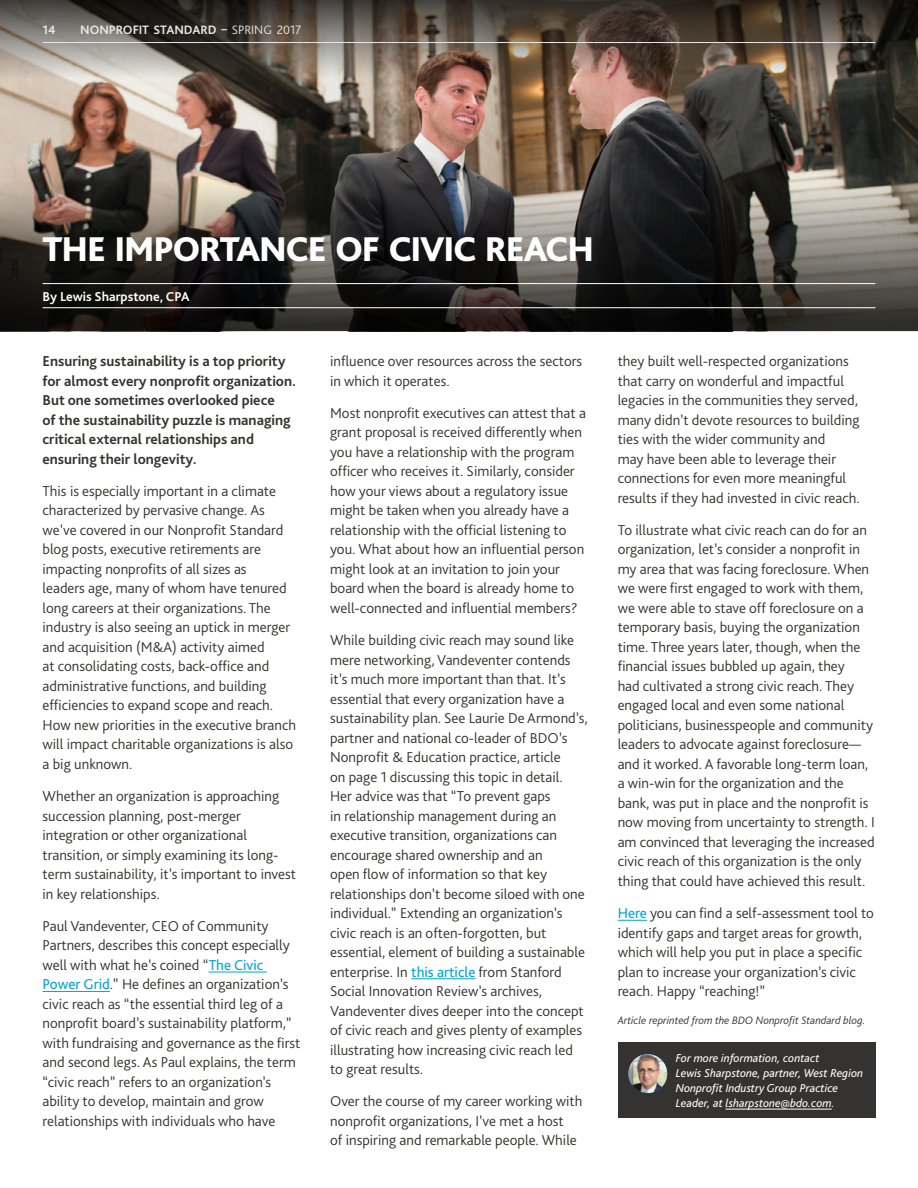
<style>
.page{position:relative;width:918px;height:1188px;background:#fff}
.page>*{position:absolute;margin:0;border:0;box-sizing:border-box;transform-origin:0 0}
.t1{font:800 36px "Bliss Pro";letter-spacing:-.035em;color:#fff}
.t2{font:300 15px/19.5px "Bliss Pro";color:#343331}
.t3{font:700 15px/19.5px "Bliss Pro";color:#343331}
.t4{font:700 13.5px "Bliss Pro";color:#fff}
.t5{font:700 12.75px "Bliss Pro";letter-spacing:-.005em;color:#e7e7e7}
.t6{font:italic 12px/15px "Bliss Pro";color:#fff}
.t7{font:italic 300 11.25px "Bliss Pro";color:#343331}
.s1{font-weight:300}
.s2{font-weight:400;color:#00a4df}
</style>
<div class="page">
<img style="left:0;top:85px;width:918px;height:247px">
<img style="left:0;top:0;width:918px;height:85px">
<svg style="left:0;top:169px;width:918px;height:162px;background:#3b3734"></svg>
<hr style="left:209px;top:972px;width:58px;height:1px;background:#00a4df">
<hr style="left:43px;top:991px;width:67px;height:1px;background:#00a4df">
<hr style="left:411px;top:978px;width:64px;height:1px;background:#00a4df">
<svg style="left:618px;top:920px;width:29px;height:1px"></svg>
<div style="left:618px;top:1043px;width:257px;height:75px;background:#343331"></div>
<hr style="left:726px;top:1109px;width:106px;height:1px;background:#fff">
<img style="left:628px;top:1054px;width:39px;height:39px;border-radius:19px">
<hr style="left:43px;top:283px;width:832px;height:1px;background:#fff">
<hr style="left:43px;top:307px;width:832px;height:1px;background:#fff">
<hr style="left:43px;top:42px;width:832px;height:1px;background:#e7e7e7">
<p class="t5" style="left:43px;top:22px;width:15px">14</p>
<p class="t5" style="left:80px;top:22px;width:223px">NONPROFIT STANDARD – <span class="s1">SPRING 2017</span></p>
<h1 class="t1" style="left:43px;top:227px;width:553px">THE IMPORTANCE OF CIVIC REACH</h1>
<p class="t4" style="left:43px;top:288px;width:149px">By Lewis Sharpstone, CPA</p>
<p class="t3" style="left:43px;top:351px;width:255px">Ensuring sustainability is a top priority for almost every nonprofit organization.<br>But one sometimes overlooked piece<br>of the sustainability puzzle is managing critical external relationships and ensuring their longevity.</p>
<p class="t2" style="left:43px;top:481px;width:255px">This is especially important in a climate characterized by pervasive change. As we’ve covered in our Nonprofit Standard blog posts, executive retirements are impacting nonprofits of all sizes as<br>leaders age, many of whom have tenured long careers at their organizations. The industry is also seeing an uptick in merger and acquisition (M&amp;A) activity aimed<br>at consolidating costs, back-office and administrative functions, and building efficiencies to expand scope and reach.<br>How new priorities in the executive branch will impact charitable organizations is also a big unknown.</p>
<p class="t2" style="left:43px;top:786px;width:255px">Whether an organization is approaching succession planning, post-merger integration or other organizational transition, or simply examining its long&shy;term sustainability, it’s important to invest in key relationships.</p>
<p class="t2" style="left:43px;top:916px;width:259px">Paul Vandeventer, CEO of Community Partners, describes this concept especially well with what he’s coined “<span class="s2">The Civic Power Grid</span>.” He defines an organization’s civic reach as “the essential third leg of a nonprofit board’s sustainability platform,” with fundraising and governance as the first and second legs. As Paul explains, the term “civic reach” refers to an organization’s ability to develop, maintain and grow relationships with individuals who have</p>
<p class="t2" style="left:330px;top:351px;width:254px">influence over resources across the sectors in which it operates.</p>
<p class="t2" style="left:330px;top:403px;width:257px">Most nonprofit executives can attest that a grant proposal is received differently when you have a relationship with the program officer who receives it. Similarly, consider how your views about a regulatory issue might be taken when you already have a relationship with the official listening to you. What about how an influential person might look at an invitation to join your board when the board is already home to well-connected and influential members?</p>
<p class="t2" style="left:330px;top:630px;width:259px">While building civic reach may sound like mere networking, Vandeventer contends it’s much more important than that. It’s essential that every organization have a sustainability plan. See Laurie De Armond’s, partner and national co-leader of BDO’s Nonprofit &amp; Education practice, article<br>on page 1 discussing this topic in detail.<br>Her advice was that “To prevent gaps<br>in relationship management during an executive transition, organizations can encourage shared ownership and an<br>open flow of information so that key relationships don’t become siloed with one individual.” Extending an organization’s civic reach is an often-forgotten, but essential, element of building a sustainable enterprise. In <span class="s2">this article</span> from Stanford Social Innovation Review’s archives, Vandeventer dives deeper into the concept of civic reach and gives plenty of examples illustrating how increasing civic reach led to great results.</p>
<p class="t2" style="left:330px;top:1091px;width:254px">Over the course of my career working with nonprofit organizations, I’ve met a host<br>of inspiring and remarkable people. While</p>
<p class="t2" style="left:618px;top:351px;width:243px">they built well-respected organizations that carry on wonderful and impactful legacies in the communities they served, many didn’t devote resources to building ties with the wider community and<br>may have been able to leverage their connections for even more meaningful results if they had invested in civic reach.</p>
<p class="t2" style="left:618px;top:520px;width:259px">To illustrate what civic reach can do for an organization, let’s consider a nonprofit in my area that was facing foreclosure. When we were first engaged to work with them, we were able to stave off foreclosure on a temporary basis, buying the organization time. Three years later, though, when the financial issues bubbled up again, they<br>had cultivated a strong civic reach. They engaged local and even some national politicians, businesspeople and community leaders to advocate against foreclosure— and it worked. A favorable long-term loan, a win-win for the organization and the bank, was put in place and the nonprofit is now moving from uncertainty to strength. I am convinced that leveraging the increased civic reach of this organization is the only thing that could have achieved this result.</p>
<p class="t2" style="left:618px;top:903px;width:258px"><span class="s2">Here</span> you can find a self-assessment tool to identify gaps and target areas for growth, which will help you put in place a specific plan to increase your organization’s civic reach. Happy “reaching!”</p>
<p class="t7" style="left:618px;top:1013px;width:249px">Article reprinted from the BDO Nonprofit Standard blog.</p>
<p class="t6" style="left:676px;top:1051px;width:189px">For more information, contact<br>Lewis Sharpstone, partner, West Region Nonprofit Industry Group Practice Leader, at lsharpstone@bdo.com.</p>
</div>
